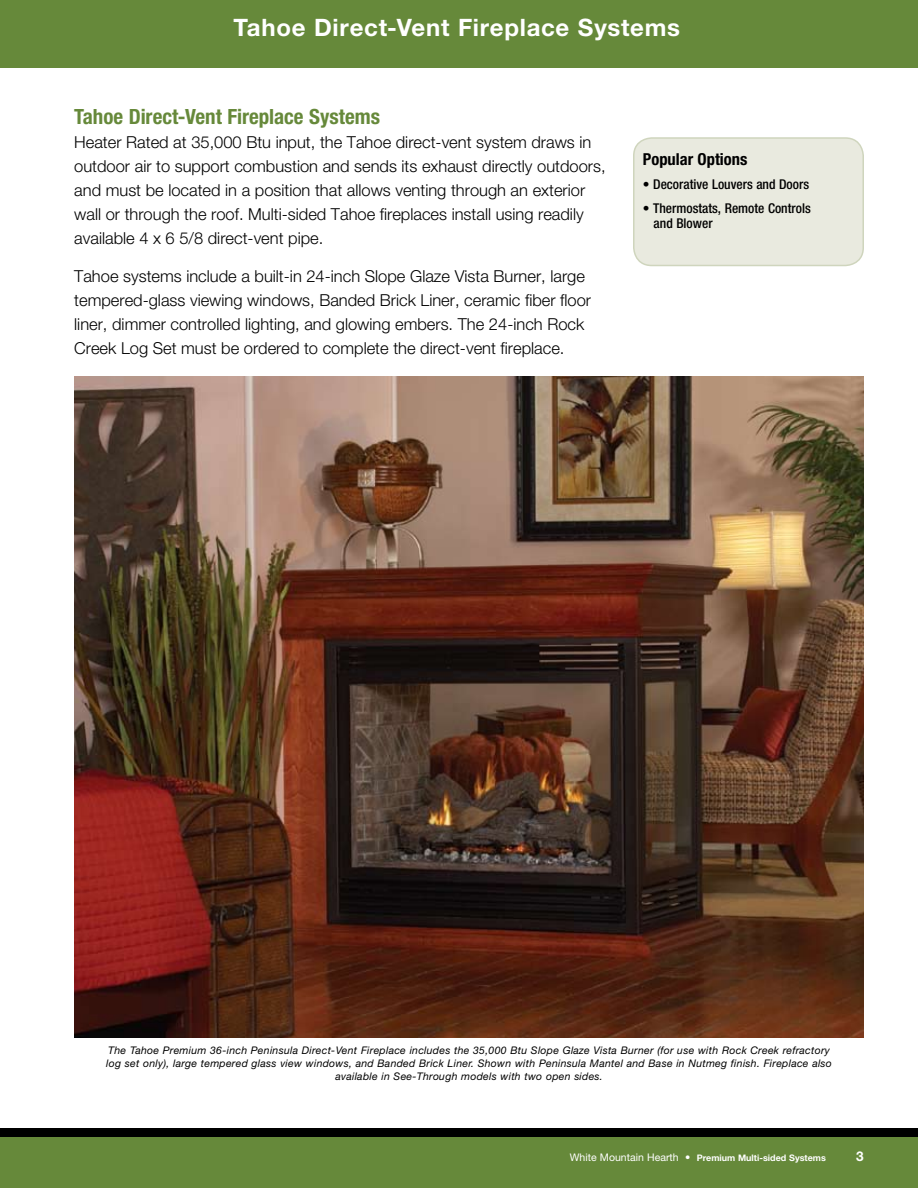
<style>
.page{position:relative;width:918px;height:1188px;background:#fff}
.page>*{position:absolute;margin:0;border:0;box-sizing:border-box;transform-origin:0 0}
.t1{font:700 24px "Helvetica Neue";letter-spacing:.03em;color:#fff}
.t2{font:700 condensed 21px "Helvetica Neue";color:#66893a}
.t3{font:300 16.5px/24px "Helvetica Neue";color:#000}
.t4{font:700 condensed 16.5px "Helvetica Neue";color:#000}
.t5{font:500 condensed 13.5px/15px "Helvetica Neue";color:#000}
.t6{font:700 13.5px "Helvetica Neue";color:#fff}
.t7{font:italic 10.5px/12.6px "Helvetica Neue";letter-spacing:.025em;color:#000;text-align:center}
.t8{font:700 9px "Helvetica Neue";color:#fff}
.s1{font-weight:400;font-size:10.5px}
</style>
<div class="page">
<div style="left:0;top:0;width:918px;height:68px;background:#66893a"></div>
<div style="left:0;top:1128px;width:918px;height:60px;background:#000"></div>
<div style="left:0;top:1137px;width:918px;height:51px;background:#66893a"></div>
<div style="left:634px;top:138px;width:229px;height:128px;background:#e9eadf;border-radius:18px"></div>
<div style="left:633px;top:137px;width:231px;height:129px;border:2px solid #cfd5bd;border-radius:18px"></div>
<img style="left:74px;top:377px;width:790px;height:660px">
<h1 class="t1" style="left:233px;top:12px;width:448px">Tahoe Direct-Vent Fireplace Systems</h1>
<p class="t2" style="left:74px;top:104px;width:307px">Tahoe Direct-Vent Fireplace Systems</p>
<p class="t3" style="left:74px;top:130px;width:533px">Heater Rated at 35,000 Btu input, the Tahoe direct-vent system draws in outdoor air to support combustion and sends its exhaust directly outdoors, and must be located in a position that allows venting through an exterior wall or through the roof. Multi-sided Tahoe fireplaces install using readily available 4 x 6 5/8 direct-vent pipe.</p>
<p class="t3" style="left:74px;top:264px;width:518px">Tahoe systems include a built-in 24-inch Slope Glaze Vista Burner, large tempered-glass viewing windows, Banded Brick Liner, ceramic fiber floor liner, dimmer controlled lighting, and glowing embers. The 24-inch Rock Creek Log Set must be ordered to complete the direct-vent fireplace.</p>
<p class="t4" style="left:643px;top:149px;width:106px">Popular Options</p>
<p class="t5" style="left:643px;top:176px;width:168px">• Decorative Louvers and Doors</p>
<p class="t5" style="left:654px;top:200px;width:159px;text-indent:-11px">• Thermostats, Remote Controls and Blower</p>
<p class="t7" style="left:106px;top:1044px;width:727px">The Tahoe Premium 36-inch Peninsula Direct-Vent Fireplace includes the 35,000 Btu Slope Glaze Vista Burner (for use with Rock Creek refractory log set only), large tempered glass view windows, and Banded Brick Liner. Shown with Peninsula Mantel and Base in Nutmeg finish. Fireplace also available in See-Through models with two open sides.</p>
<p class="t8" style="left:570px;top:1152px;width:257px"><span class="s1">White Mountain Hearth •</span> Premium Multi-sided Systems</p>
<p class="t6" style="left:856px;top:1148px;width:9px">3</p>
</div>
